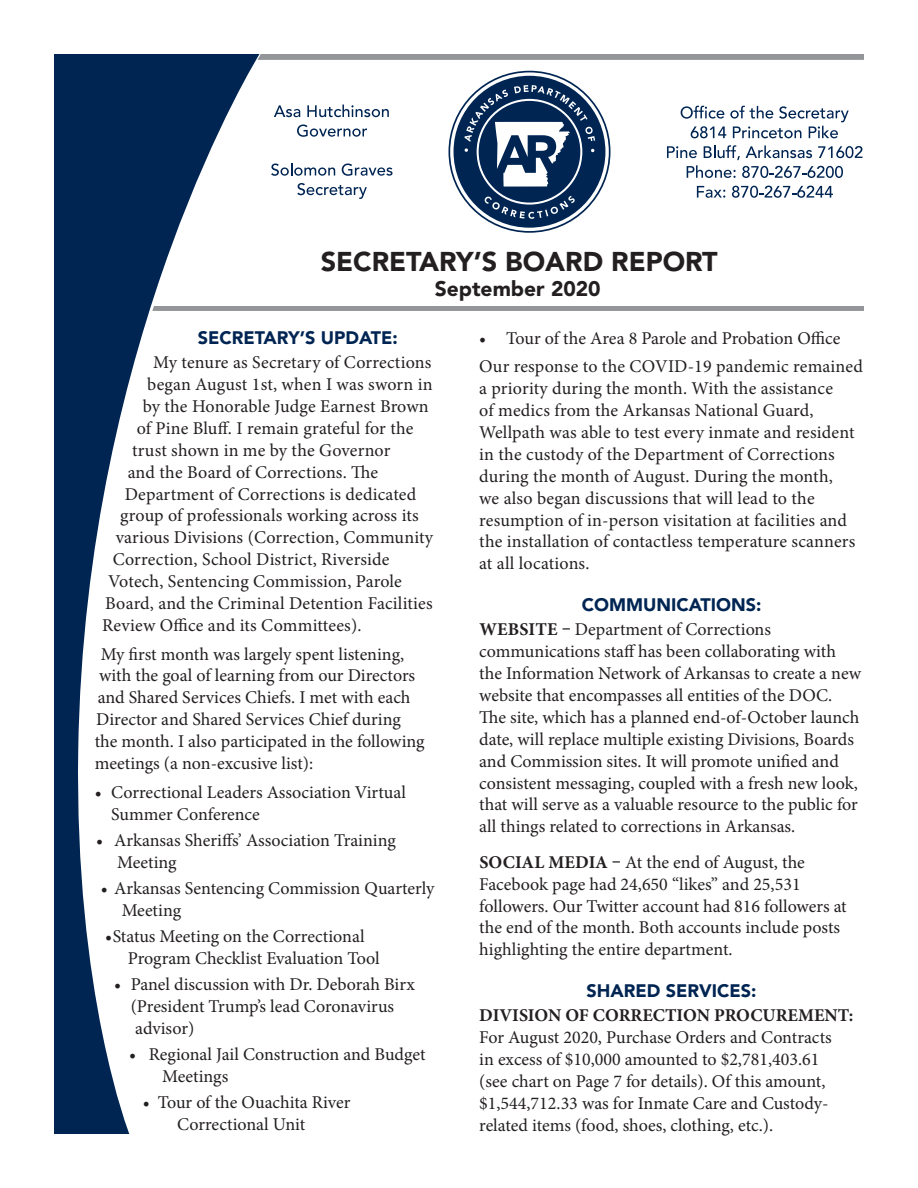
<style>
.page{position:relative;width:918px;height:1188px;background:#fff}
.page>*{position:absolute;margin:0;border:0;box-sizing:border-box;transform-origin:0 0}
.t1{font:900 27px "Avenir LT Std";color:#231f20}
.t2{font:900 21px "Avenir LT Std";color:#231f20}
.t3{font:18px/21.9px "Minion Pro";color:#231f20}
.t4{font:900 18px "Avenir LT Std";color:#002553}
.t5{font:700 18px "Minion Pro";color:#231f20}
.s1{font-weight:700}
</style>
<div class="page">
<div style="left:260px;top:306px;width:604px;height:5px;background:#939598"></div>
<svg style="left:260px;top:54px;width:604px;height:6px;background:#95979a"></svg>
<svg style="left:54px;top:54px;width:206px;height:1080px"></svg>
<svg style="left:448px;top:71px;width:162px;height:162px"></svg>
<svg style="left:681px;top:106px;width:168px;height:32px"></svg>
<svg style="left:667px;top:145px;width:195px;height:33px"></svg>
<svg style="left:697px;top:186px;width:28px;height:12px"></svg>
<svg style="left:732px;top:186px;width:101px;height:12px"></svg>
<svg style="left:274px;top:105px;width:26px;height:12px"></svg>
<svg style="left:307px;top:105px;width:82px;height:12px"></svg>
<svg style="left:297px;top:125px;width:70px;height:12px"></svg>
<svg style="left:271px;top:163px;width:64px;height:13px"></svg>
<svg style="left:342px;top:164px;width:51px;height:12px"></svg>
<svg style="left:297px;top:183px;width:70px;height:16px"></svg>
<p class="t1" style="left:321px;top:245px;width:398px">SECRETARY’S BOARD REPORT</p>
<p class="t2" style="left:435px;top:276px;width:167px">September 2020</p>
<p class="t4" style="left:198px;top:327px;width:202px">SECRETARY’S UPDATE:</p>
<p class="t3" style="left:153px;top:352px;width:280px">My tenure as Secretary of Corrections</p>
<p class="t3" style="left:147px;top:373px;width:287px">began August 1st, when I was sworn in</p>
<p class="t3" style="left:143px;top:395px;width:288px">by the Honorable Judge Earnest Brown</p>
<p class="t3" style="left:137px;top:417px;width:278px">of Pine Bluff. I remain grateful for the</p>
<p class="t3" style="left:132px;top:439px;width:260px">trust shown in me by the Governor</p>
<p class="t3" style="left:128px;top:461px;width:252px">and the Board of Corrections. The</p>
<p class="t3" style="left:125px;top:483px;width:293px">Department of Corrections is dedicated</p>
<p class="t3" style="left:120px;top:505px;width:300px">group of professionals working across its</p>
<p class="t3" style="left:116px;top:527px;width:319px">various Divisions (Correction, Community</p>
<p class="t3" style="left:113px;top:549px;width:278px">Correction, School District, Riverside</p>
<p class="t3" style="left:108px;top:571px;width:295px">Votech, Sentencing Commission, Parole</p>
<p class="t3" style="left:105px;top:592px;width:329px">Board, and the Criminal Detention Facilities</p>
<p class="t3" style="left:102px;top:614px;width:261px">Review Office and its Committees).</p>
<p class="t3" style="left:95px;top:643px;width:331px;text-indent:6px">My first month was largely spent listening, with the goal of learning from our Directors and Shared Services Chiefs. I met with each Director and Shared Services Chief during the month. I also participated in the following meetings (a non-excusive list):</p>
<p class="t3" style="left:111px;top:781px;width:296px;text-indent:-16px">• Correctional Leaders Association Virtual<br>Summer Conference</p>
<p class="t3" style="left:117px;top:829px;width:280px;text-indent:-21px">• Arkansas Sheriffs’ Association Training<br>Meeting</p>
<p class="t3" style="left:122px;top:877px;width:314px;text-indent:-21px">• Arkansas Sentencing Commission Quarterly<br>Meeting</p>
<p class="t3" style="left:128px;top:925px;width:253px;text-indent:-22px">•Status Meeting on the Correctional<br>Program Checklist Evaluation Tool</p>
<p class="t3" style="left:131px;top:974px;width:286px;text-indent:-16px">• Panel discussion with Dr. Deborah Birx (President Trump’s lead Coronavirus advisor)</p>
<p class="t3" style="left:162px;top:1044px;width:265px;text-indent:-33px">• Regional Jail Construction and Budget<br>Meetings</p>
<p class="t3" style="left:143px;top:1092px;width:209px;text-align:center">• Tour of the Ouachita River<br>Correctional Unit</p>
<p class="t3" style="left:479px;top:327px;width:363px">• Tour of the Area 8 Parole and Probation Office</p>
<p class="t3" style="left:479px;top:356px;width:385px">Our response to the COVID-19 pandemic remained a priority during the month. With the assistance<br>of medics from the Arkansas National Guard, Wellpath was able to test every inmate and resident in the custody of the Department of Corrections during the month of August. During the month,<br>we also began discussions that will lead to the resumption of in-person visitation at facilities and the installation of contactless temperature scanners at all locations.</p>
<p class="t4" style="left:582px;top:594px;width:181px">COMMUNICATIONS:</p>
<p class="t3" style="left:479px;top:619px;width:383px"><span class="s1">WEBSITE –</span> Department of Corrections communications staff has been collaborating with the Information Network of Arkansas to create a new website that encompasses all entities of the DOC.<br>The site, which has a planned end-of-October launch date, will replace multiple existing Divisions, Boards and Commission sites. It will promote unified and consistent messaging, coupled with a fresh new look, that will serve as a valuable resource to the public for all things related to corrections in Arkansas.</p>
<p class="t3" style="left:479px;top:851px;width:369px"><span class="s1">SOCIAL MEDIA –</span> At the end of August, the Facebook page had 24,650 “likes” and 25,531 followers. Our Twitter account had 816 followers at the end of the month. Both accounts include posts highlighting the entire department.</p>
<p class="t4" style="left:587px;top:980px;width:171px">SHARED SERVICES:</p>
<p class="t5" style="left:479px;top:1003px;width:376px">DIVISION OF CORRECTION PROCUREMENT:</p>
<p class="t3" style="left:479px;top:1027px;width:354px">For August 2020, Purchase Orders and Contracts in excess of $10,000 amounted to $2,781,403.61 (see chart on Page 7 for details). Of this amount, $1,544,712.33 was for Inmate Care and Custody&shy;related items (food, shoes, clothing, etc.).</p>
</div>
